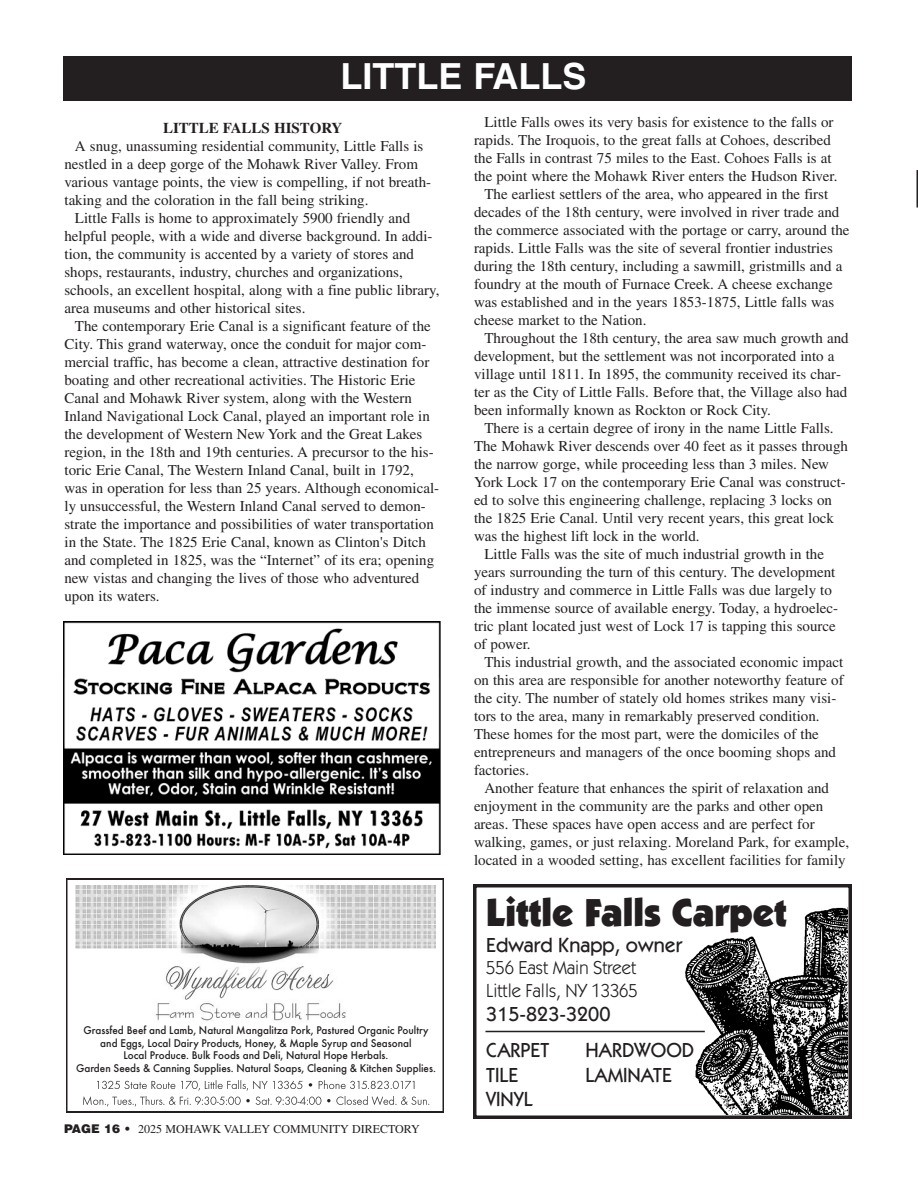
<style>
.page{position:relative;width:918px;height:1188px;background:#fff}
.page>*{position:absolute;margin:0;border:0;box-sizing:border-box;transform-origin:0 0}
.t1{font:900 39.3px "Itc Kabel";color:#231f20}
.t2{font:700 36px "Helvetica";color:#fff}
.t3{font:500 20.4px/36.8px "Itc Kabel";color:#231f20}
.t4{font:18.9px/22.6px "Itc Kabel";color:#231f20}
.t5{font:15px/18px "Times";color:#231f20}
.t6{font:700 15px "Times";color:#231f20}
.t7{font:12px "Times";color:#231f20}
.t8{font:500 11.55px/12.8px "Futura T";color:#231f20;text-align:center;scale:.96 1}
.s1{font-family:"Helvetica";font-weight:900}
</style>
<div class="page">
<hr style="left:916px;top:170px;width:2px;height:37px;background:#231f20">
<div style="left:63px;top:56px;width:789px;height:45px;background:#231f20"></div>
<svg style="left:474px;top:885px;width:378px;height:234px"></svg>
<img style="left:685px;top:907px;width:163px;height:208px">
<hr style="left:486px;top:1031px;width:219px;height:1px;background:#231f20">
<img style="left:63px;top:621px;width:378px;height:234px">
<svg style="left:66px;top:879px;width:378px;height:234px"></svg>
<svg style="left:83px;top:1080px;width:346px;height:26px"></svg>
<img style="left:76px;top:885px;width:359px;height:144px">
<h2 class="t2" style="left:340px;top:63px;width:248px">LITTLE FALLS</h2>
<p class="t6" style="left:163px;top:122px;width:181px">LITTLE FALLS HISTORY</p>
<p class="t5" style="left:64px;top:138px;width:368px;text-indent:10px">A snug, unassuming residential community, Little Falls is nestled in a deep gorge of the Mohawk River Valley. From various vantage points, the view is compelling, if not breath&shy;taking and the coloration in the fall being striking.</p>
<p class="t5" style="left:64px;top:210px;width:377px;text-indent:10px">Little Falls is home to approximately 5900 friendly and helpful people, with a wide and diverse background. In addi&shy;tion, the community is accented by a variety of stores and shops, restaurants, industry, churches and organizations, schools, an excellent hospital, along with a fine public library, area museums and other historical sites.</p>
<p class="t5" style="left:64px;top:318px;width:376px;text-indent:10px">The contemporary Erie Canal is a significant feature of the City. This grand waterway, once the conduit for major com&shy;mercial traffic, has become a clean, attractive destination for boating and other recreational activities. The Historic Erie Canal and Mohawk River system, along with the Western Inland Navigational Lock Canal, played an important role in the development of Western New York and the Great Lakes region, in the 18th and 19th centuries. A precursor to the his&shy;toric Erie Canal, The Western Inland Canal, built in 1792, was in operation for less than 25 years. Although economical&shy;ly unsuccessful, the Western Inland Canal served to demon&shy;strate the importance and possibilities of water transportation in the State. The 1825 Erie Canal, known as Clinton's Ditch and completed in 1825, was the “Internet” of its era; opening new vistas and changing the lives of those who adventured upon its waters.</p>
<p class="t8" style="left:76px;top:1024px;width:376px">Grassfed Beef and Lamb, Natural Mangalitza Pork, Pastured Organic Poultry and Eggs, Local Dairy Products, Honey, &amp; Maple Syrup and Seasonal<br>Local Produce. Bulk Foods and Deli, Natural Hope Herbals.<br>Garden Seeds &amp; Canning Supplies. Natural Soaps, Cleaning &amp; Kitchen Supplies.</p>
<p class="t7" style="left:64px;top:1124px;width:357px"><span class="s1">PAGE 16 •</span> 2025 MOHAWK VALLEY COMMUNITY DIRECTORY</p>
<p class="t5" style="left:484px;top:114px;width:351px">Little Falls owes its very basis for existence to the falls or</p>
<p class="t5" style="left:474px;top:132px;width:358px">rapids. The Iroquois, to the great falls at Cohoes, described</p>
<p class="t5" style="left:474px;top:150px;width:359px">the Falls in contrast 75 miles to the East. Cohoes Falls is at</p>
<p class="t5" style="left:474px;top:168px;width:365px">the point where the Mohawk River enters the Hudson River.</p>
<p class="t5" style="left:484px;top:186px;width:345px">The earliest settlers of the area, who appeared in the first</p>
<p class="t5" style="left:474px;top:204px;width:367px">decades of the 18th century, were involved in river trade and</p>
<p class="t5" style="left:474px;top:222px;width:377px">the commerce associated with the portage or carry, around the</p>
<p class="t5" style="left:474px;top:240px;width:360px">rapids. Little Falls was the site of several frontier industries</p>
<p class="t5" style="left:474px;top:258px;width:370px">during the 18th century, including a sawmill, gristmills and a</p>
<p class="t5" style="left:474px;top:276px;width:360px">foundry at the mouth of Furnace Creek. A cheese exchange</p>
<p class="t5" style="left:474px;top:294px;width:362px">was established and in the years 1853-1875, Little falls was</p>
<p class="t5" style="left:474px;top:312px;width:174px">cheese market to the Nation.</p>
<p class="t5" style="left:484px;top:330px;width:366px">Throughout the 18th century, the area saw much growth and</p>
<p class="t5" style="left:474px;top:348px;width:362px">development, but the settlement was not incorporated into a</p>
<p class="t5" style="left:474px;top:366px;width:369px">village until 1811. In 1895, the community received its char-</p>
<p class="t5" style="left:474px;top:384px;width:375px">ter as the City of Little Falls. Before that, the Village also had</p>
<p class="t5" style="left:474px;top:402px;width:299px">been informally known as Rockton or Rock City.</p>
<p class="t5" style="left:484px;top:420px;width:351px">There is a certain degree of irony in the name Little Falls.</p>
<p class="t5" style="left:474px;top:438px;width:376px">The Mohawk River descends over 40 feet as it passes through</p>
<p class="t5" style="left:474px;top:456px;width:357px">the narrow gorge, while proceeding less than 3 miles. New</p>
<p class="t5" style="left:474px;top:474px;width:373px">York Lock 17 on the contemporary Erie Canal was construct-</p>
<p class="t5" style="left:474px;top:492px;width:360px">ed to solve this engineering challenge, replacing 3 locks on</p>
<p class="t5" style="left:474px;top:510px;width:362px">the 1825 Erie Canal. Until very recent years, this great lock</p>
<p class="t5" style="left:474px;top:528px;width:227px">was the highest lift lock in the world.</p>
<p class="t5" style="left:484px;top:546px;width:341px">Little Falls was the site of much industrial growth in the</p>
<p class="t5" style="left:474px;top:564px;width:363px">years surrounding the turn of this century. The development</p>
<p class="t5" style="left:474px;top:582px;width:359px">of industry and commerce in Little Falls was due largely to</p>
<p class="t5" style="left:474px;top:600px;width:366px">the immense source of available energy. Today, a hydroelec-</p>
<p class="t5" style="left:474px;top:618px;width:363px">tric plant located just west of Lock 17 is tapping this source</p>
<p class="t5" style="left:474px;top:636px;width:58px">of power.</p>
<p class="t5" style="left:484px;top:654px;width:360px">This industrial growth, and the associated economic impact</p>
<p class="t5" style="left:474px;top:672px;width:371px">on this area are responsible for another noteworthy feature of</p>
<p class="t5" style="left:474px;top:690px;width:364px">the city. The number of stately old homes strikes many visi-</p>
<p class="t5" style="left:474px;top:708px;width:347px">tors to the area, many in remarkably preserved condition.</p>
<p class="t5" style="left:474px;top:726px;width:346px">These homes for the most part, were the domiciles of the</p>
<p class="t5" style="left:474px;top:744px;width:364px">entrepreneurs and managers of the once booming shops and</p>
<p class="t5" style="left:474px;top:762px;width:57px">factories.</p>
<p class="t5" style="left:484px;top:780px;width:346px">Another feature that enhances the spirit of relaxation and</p>
<p class="t5" style="left:474px;top:798px;width:351px">enjoyment in the community are the parks and other open</p>
<p class="t5" style="left:474px;top:816px;width:342px">areas. These spaces have open access and are perfect for</p>
<p class="t5" style="left:474px;top:834px;width:377px">walking, games, or just relaxing. Moreland Park, for example,</p>
<p class="t5" style="left:474px;top:852px;width:373px">located in a wooded setting, has excellent facilities for family</p>
<h1 class="t1" style="left:486px;top:897px;width:302px">Little Falls Carpet</h1>
<h3 class="t3" style="left:486px;top:929px;width:198px">Edward Knapp, owner</h3>
<p class="t4" style="left:486px;top:958px;width:153px">556 East Main Street<br>Little Falls, NY 13365</p>
<h3 class="t3" style="left:486px;top:997px;width:126px">315-823-3200<br>CARPET</h3>
<h3 class="t3" style="left:586px;top:1034px;width:110px">HARDWOOD</h3>
<h3 class="t3" style="left:486px;top:1058px;width:34px">TILE</h3>
<h3 class="t3" style="left:586px;top:1058px;width:88px">LAMINATE</h3>
<h3 class="t3" style="left:486px;top:1083px;width:48px">VINYL</h3>
</div>
